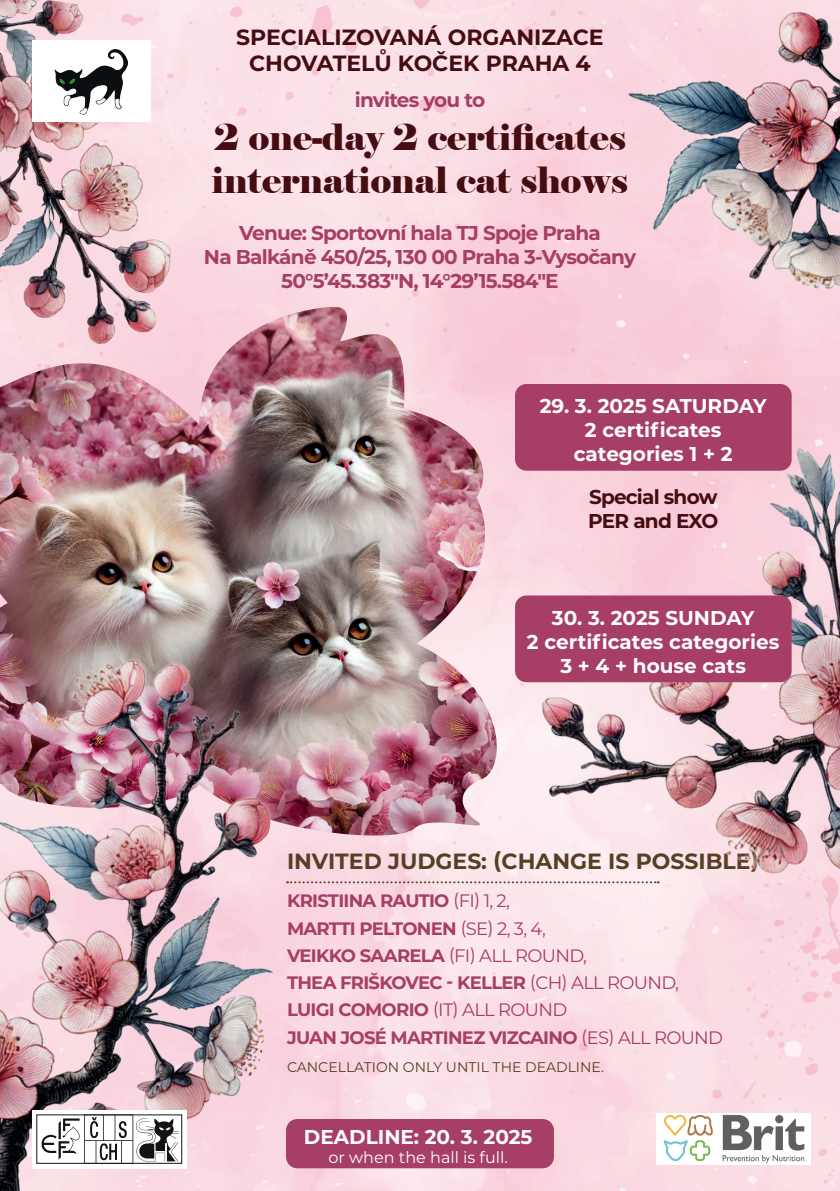
<style>
.page{position:relative;width:840px;height:1191px;background:#fff}
.page>*{position:absolute;margin:0;border:0;box-sizing:border-box;transform-origin:0 0}
.t1{font:36px/43.2px "Elephant";color:#450c11}
.t2{font:700 22px/26.4px "Montserrat";color:#450c11;text-align:center}
.t3{font:700 22px "Montserrat";color:#554025}
.t4{font:700 20px/24px "Montserrat";color:#fff;text-align:center}
.t5{font:700 20px/24px "Montserrat";letter-spacing:-.04em;color:#a63e65;text-align:center}
.t6{font:700 20px/24px "Montserrat";letter-spacing:-.04em;color:#450c11}
.t7{font:700 18px/27.2px "Montserrat";letter-spacing:-.04em;color:#a63e65}
.t8{font:16px "Montserrat";color:#fff}
.t9{font:14px "Montserrat";color:#554025}
.s1{font-weight:400}
</style>
<div class="page">
<img style="left:206px;top:0;width:633px;height:1191px">
<div style="left:286px;top:1119px;width:267px;height:49px;background:#a63e65;border-radius:11px"></div>
<div style="left:656px;top:1113px;width:154px;height:51px;background:#fff"></div>
<img style="left:663px;top:1114px;width:142px;height:49px">
<svg style="left:427px;top:881px;width:55px;height:2px"></svg>
<img style="left:0;top:306px;width:497px;height:532px">
<img style="left:0;top:608px;width:427px;height:583px">
<svg style="left:32px;top:1109px;width:155px;height:59px"></svg>
<svg style="left:42px;top:1116px;width:136px;height:45px"></svg>
<img style="left:482px;top:346px;width:357px;height:551px">
<div style="left:514px;top:595px;width:277px;height:87px;background:#a63e65;border-radius:11px"></div>
<img style="left:0;top:0;width:206px;height:353px">
<div style="left:32px;top:41px;width:119px;height:81px;background:#fff"></div>
<img style="left:55px;top:49px;width:73px;height:66px">
<img style="left:590px;top:0;width:249px;height:353px">
<p class="t2" style="left:236px;top:23px;width:369px">SPECIALIZOVANÁ ORGANIZACE<br>CHOVATELŮ KOČEK PRAHA 4</p>
<p class="t5" style="left:354px;top:87px;width:132px">invites you to</p>
<h1 class="t1" style="left:212px;top:116px;width:417px">2 one-day 2 certificates international cat shows</h1>
<p class="t5" style="left:204px;top:220px;width:433px">Venue: Sportovní hala TJ Spoje Praha<br>Na Balkáně 450/25, 130 00 Praha 3-Vysočany<br>50°5’45.383″N, 14°29’15.584″E</p>
<p class="t4" style="left:539px;top:393px;width:228px">29. 3. 2025 SATURDAY<br>2 certificates categories 1 + 2</p>
<p class="t6" style="left:588px;top:483px;width:131px">Special show<br>PER and EXO</p>
<p class="t4" style="left:526px;top:604px;width:254px">30. 3. 2025 SUNDAY<br>2 certificates categories<br>3 + 4 + house cats</p>
<p class="t3" style="left:287px;top:845px;width:473px">INVITED JUDGES: (CHANGE IS POSSIBLE)</p>
<p class="t7" style="left:287px;top:886px;width:437px">KRISTIINA RAUTIO <span class="s1">(FI) 1, 2,<br></span>MARTTI PELTONEN <span class="s1">(SE) 2, 3, 4,<br></span>VEIKKO SAARELA <span class="s1">(FI) ALL ROUND,<br></span>THEA FRIŠKOVEC - KELLER <span class="s1">(CH) ALL ROUND,<br></span>LUIGI COMORIO <span class="s1">(IT) ALL ROUND<br></span>JUAN JOSÉ MARTINEZ VIZCAINO <span class="s1">(ES) ALL ROUND</span></p>
<p class="t9" style="left:287px;top:1057px;width:318px">CANCELLATION ONLY UNTIL THE DEADLINE.</p>
<p class="t4" style="left:304px;top:1123px;width:230px">DEADLINE: 20. 3. 2025</p>
<p class="t8" style="left:328px;top:1146px;width:181px">or when the hall is full.</p>
</div>
